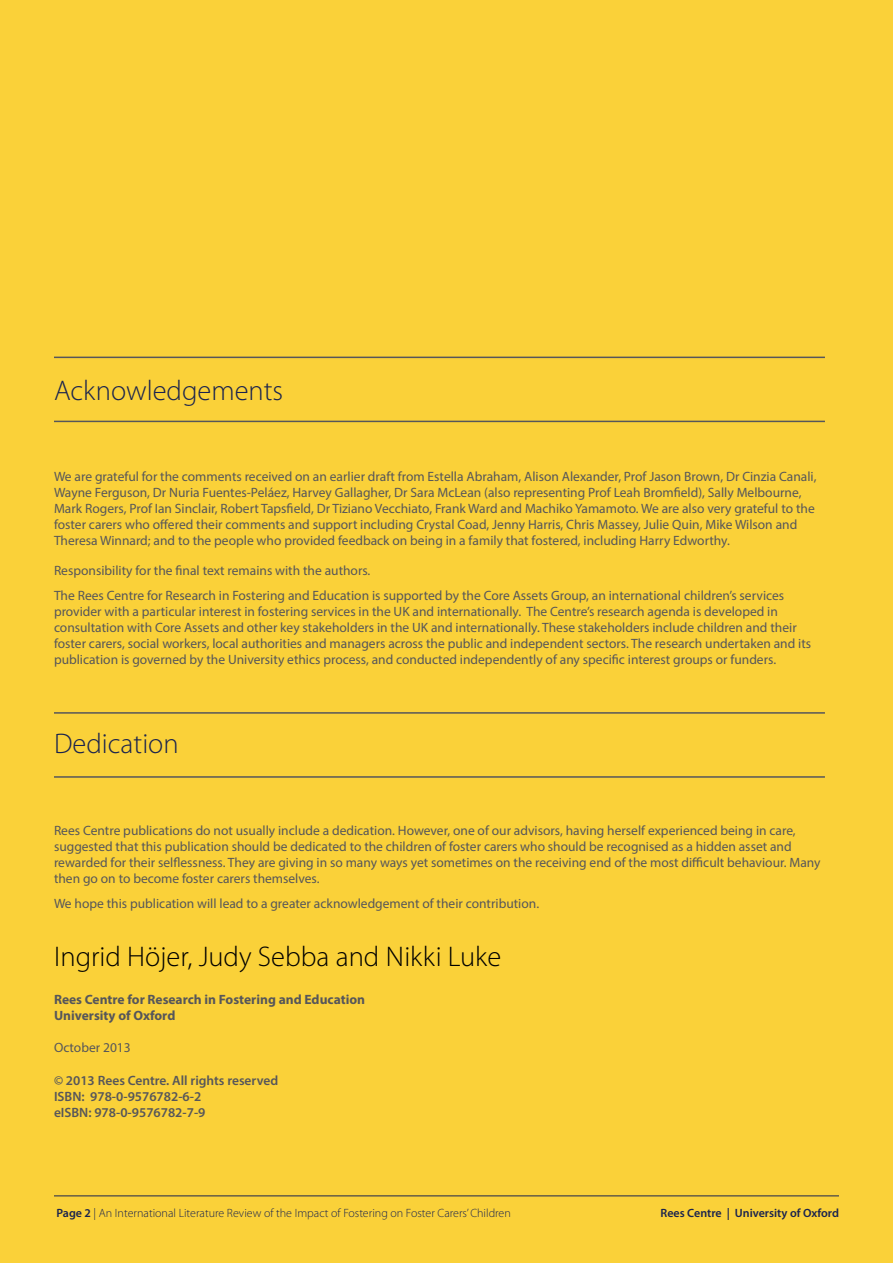
<style>
.page{position:relative;width:893px;height:1263px;background:#fad139}
.page>*{position:absolute;margin:0;border:0;box-sizing:border-box;transform-origin:0 0}
.t1{font:300 28.5px "Myriad Pro";color:#000}
.t2{font:300 28.5px "Myriad Pro";color:#1a234e}
.t3{font:13.5px/16.2px "Myriad Pro";color:#56565a}
.t4{font:600 13.5px/16.2px "Myriad Pro";color:#56565a}
.t5{font:700 13.5px/16.2px "Myriad Pro";color:#56565a}
.t6{font:300 12px "Myriad Pro";color:#1a234e}
.t7{font:600 12px "Myriad Pro";color:#1a234e}
.s1{font-weight:600}
</style>
<div class="page">
<hr style="left:54px;top:357px;width:771px;height:1px;background:#56565a">
<hr style="left:54px;top:421px;width:771px;height:1px;background:#56565a">
<hr style="left:54px;top:712px;width:771px;height:2px;background:#56565a">
<hr style="left:54px;top:776px;width:771px;height:2px;background:#56565a">
<hr style="left:54px;top:1195px;width:785px;height:1px;background:#1a234e">
<h1 class="t2" style="left:54px;top:373px;width:231px">Acknowledgements</h1>
<p class="t3" style="left:54px;top:468px;width:764px">We are grateful for the comments received on an earlier draft from Estella Abraham, Alison Alexander, Prof Jason Brown, Dr Cinzia Canali, Wayne Ferguson, Dr Nuria Fuentes-Peláez, Harvey Gallagher, Dr Sara McLean (also representing Prof Leah Bromfield), Sally Melbourne, Mark Rogers, Prof Ian Sinclair, Robert Tapsfield, Dr Tiziano Vecchiato, Frank Ward and Machiko Yamamoto. We are also very grateful to the foster carers who offered their comments and support including Crystal Coad, Jenny Harris, Chris Massey, Julie Quin, Mike Wilson and Theresa Winnard; and to the people who provided feedback on being in a family that fostered, including Harry Edworthy.</p>
<p class="t3" style="left:54px;top:558px;width:732px;line-height:24.8px">Responsibility for the final text remains with the authors.<br>The Rees Centre for Research in Fostering and Education is supported by the Core Assets Group, an international children’s services</p>
<p class="t3" style="left:54px;top:603px;width:759px">provider with a particular interest in fostering services in the UK and internationally. The Centre’s research agenda is developed in consultation with Core Assets and other key stakeholders in the UK and internationally. These stakeholders include children and their foster carers, social workers, local authorities and managers across the public and independent sectors. The research undertaken and its publication is governed by the University ethics process, and conducted independently of any specific interest groups or funders.</p>
<h1 class="t2" style="left:54px;top:726px;width:126px">Dedication</h1>
<p class="t3" style="left:54px;top:822px;width:768px">Rees Centre publications do not usually include a dedication. However, one of our advisors, having herself experienced being in care, suggested that this publication should be dedicated to the children of foster carers who should be recognised as a hidden asset and rewarded for their selflessness. They are giving in so many ways yet sometimes on the receiving end of the most difficult behaviour. Many then go on to become foster carers themselves.</p>
<p class="t3" style="left:54px;top:895px;width:487px">We hope this publication will lead to a greater acknowledgement of their contribution.</p>
<h1 class="t1" style="left:54px;top:940px;width:449px">Ingrid Höjer, Judy Sebba and Nikki Luke</h1>
<p class="t5" style="left:54px;top:991px;width:313px">Rees Centre for Research in Fostering and Education<br>University of Oxford</p>
<p class="t3" style="left:54px;top:1039px;width:78px">October 2013</p>
<p class="t4" style="left:54px;top:1072px;width:226px">© 2013 Rees Centre. All rights reserved<br>ISBN: 978-0-9576782-6-2<br>eISBN: 978-0-9576782-7-9</p>
<p class="t6" style="left:56px;top:1205px;width:456px"><span class="s1">Page 2</span> | An International Literature Review of the Impact of Fostering on Foster Carers’ Children</p>
<p class="t7" style="left:661px;top:1205px;width:180px">Rees Centre | University of Oxford</p>
</div>
